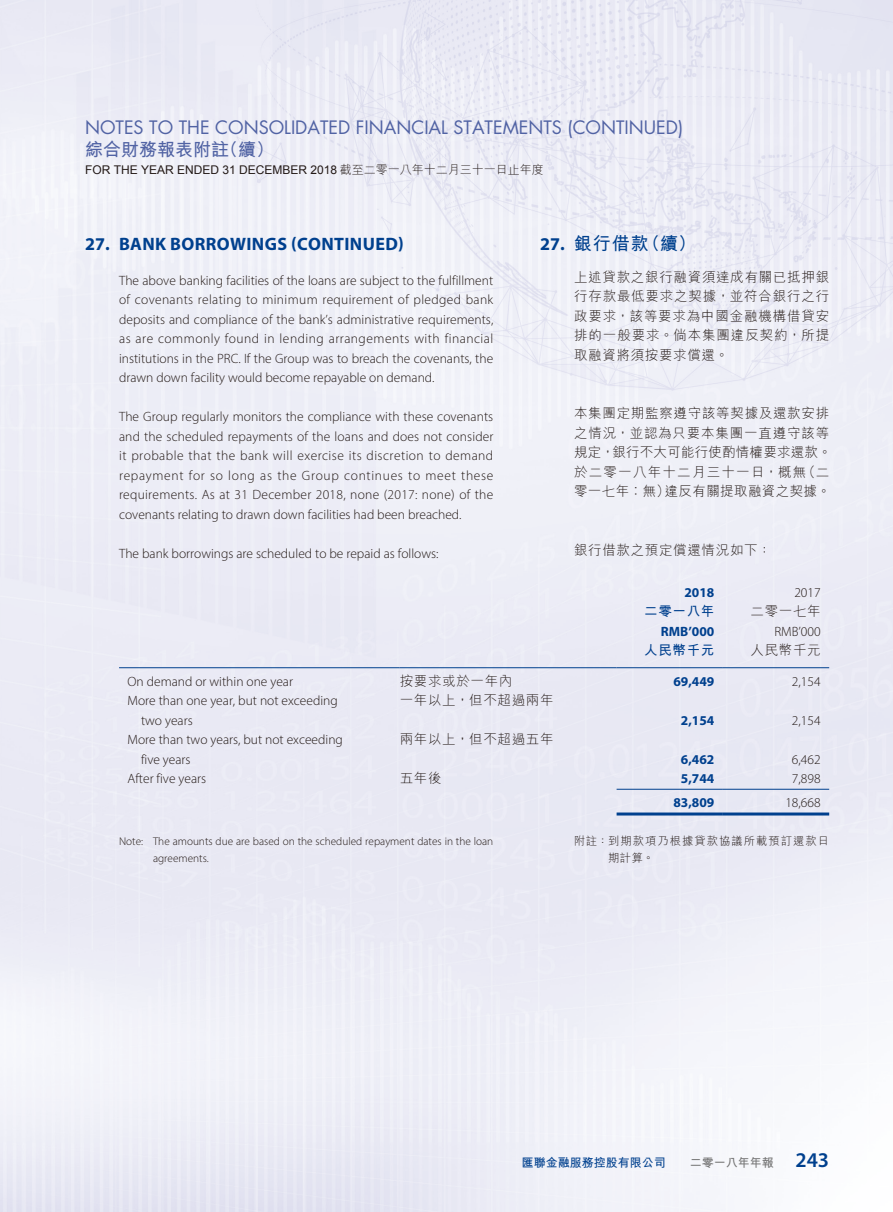
<style>
.page{position:relative;width:893px;height:1212px;background:#fff}
.page>*{position:absolute;margin:0;border:0;box-sizing:border-box;transform-origin:0 0}
.t1{font:18px "Futura Std";color:#5163a4}
.t2{font:700 18px "Myriad Pro";letter-spacing:.02em;color:#00408e}
.t3{font:700 18px "M Hei HK";color:#5163a4}
.t4{font:700 18px "M Hei HK";color:#00408e}
.t5{font:300 13.5px/19.5px "Myriad Pro";color:#231916;text-align:justify}
.t6{font:300 13.5px/19.5px "M Hei HK";letter-spacing:.05em;color:#231916;text-align:justify}
.t7{font:700 13.5px "Myriad Pro";color:#00408e}
.t8{font:700 13.5px "M Hei HK";letter-spacing:.05em;color:#00408e}
.t9{font:12px "Arial";color:#231916}
.t10{font:700 12px "M Hei HK";color:#00408e}
.t11{font:700 12px "M Hei HK";color:#727272}
.t12{font:300 11.25px/16.5px "Myriad Pro";color:#231916}
.t13{font:300 11.25px/16.5px "M Hei HK";letter-spacing:.095em;color:#231916}
.s1{font-family:"M Hei HK";font-weight:300}
.s2{font-family:"Myriad Pro"}
.s3{font-family:"Myriad Pro";font-weight:600;font-size:21px;color:#00408e}
</style>
<div class="page">
<img style="left:0;top:0;width:893px;height:1212px">
<hr style="left:119px;top:667px;width:281px;height:1px;background:#00408e">
<hr style="left:400px;top:667px;width:217px;height:1px;background:#00408e">
<hr style="left:617px;top:667px;width:106px;height:1px;background:#00408e">
<hr style="left:723px;top:667px;width:106px;height:1px;background:#00408e">
<hr style="left:617px;top:789px;width:106px;height:1px;background:#00408e">
<hr style="left:723px;top:789px;width:106px;height:1px;background:#00408e">
<hr style="left:617px;top:812px;width:106px;height:3px;background:#00408e">
<hr style="left:723px;top:812px;width:106px;height:3px;background:#00408e">
<h1 class="t1" style="left:85px;top:116px;width:600px">NOTES TO THE CONSOLIDATED FINANCIAL STATEMENTS (CONTINUED)</h1>
<h1 class="t3" style="left:85px;top:136px;width:190px">綜合財務報表附註（續）</h1>
<p class="t9" style="left:85px;top:162px;width:460px">FOR THE YEAR ENDED 31 DECEMBER 2018 <span class="s1">截至二零一八年十二月三十一日止年度</span></p>
<h1 class="t2" style="left:85px;top:232px;width:320px">27. BANK BORROWINGS (CONTINUED)</h1>
<p class="t5" style="left:119px;top:271px;width:376px">The above banking facilities of the loans are subject to the fulfillment of covenants relating to minimum requirement of pledged bank deposits and compliance of the bank’s administrative requirements, as are commonly found in lending arrangements with financial institutions in the PRC. If the Group was to breach the covenants, the drawn down facility would become repayable on demand.</p>
<p class="t5" style="left:119px;top:407px;width:376px">The Group regularly monitors the compliance with these covenants and the scheduled repayments of the loans and does not consider it probable that the bank will exercise its discretion to demand repayment for so long as the Group continues to meet these requirements. As at 31 December 2018, none (2017: none) of the covenants relating to drawn down facilities had been breached.</p>
<p class="t5" style="left:119px;top:543px;width:321px">The bank borrowings are scheduled to be repaid as follows:</p>
<h1 class="t4" style="left:540px;top:230px;width:157px"><span class="s2">27.</span> 銀行借款（續）</h1>
<p class="t6" style="left:574px;top:267px;width:257px">上述貸款之銀行融資須達成有關已抵押銀行存款最低要求之契據，並符合銀行之行政要求，該等要求為中國金融機構借貸安排的一般要求。倘本集團違反契約，所提取融資將須按要求償還。</p>
<p class="t6" style="left:574px;top:403px;width:259px;text-align:left">本集團定期監察遵守該等契據及還款安排之情況，並認為只要本集團一直遵守該等規定，銀行不大可能行使酌情權要求還款。於二零一八年十二月三十一日，概無（二零一七年︰無）違反有關提取融資之契據。</p>
<p class="t6" style="left:574px;top:540px;width:199px">銀行借款之預定償還情況如下：</p>
<p class="t7" style="left:684px;top:584px;width:31px">2018</p>
<p class="t5" style="left:794px;top:582px;width:28px">2017</p>
<p class="t8" style="left:644px;top:602px;width:72px">二零一八年</p>
<p class="t6" style="left:750px;top:601px;width:72px">二零一七年</p>
<p class="t7" style="left:661px;top:622px;width:55px">RMB’000</p>
<p class="t5" style="left:774px;top:621px;width:48px">RMB’000</p>
<p class="t8" style="left:644px;top:641px;width:72px">人民幣千元</p>
<p class="t6" style="left:750px;top:640px;width:72px">人民幣千元</p>
<p class="t5" style="left:128px;top:671px;width:167px">On demand or within one year</p>
<p class="t6" style="left:400px;top:671px;width:114px">按要求或於一年內</p>
<p class="t7" style="left:673px;top:672px;width:42px">69,449</p>
<p class="t5" style="left:792px;top:671px;width:30px">2,154</p>
<p class="t5" style="left:141px;top:691px;width:198px;text-indent:-13px">More than one year, but not exceeding two years</p>
<p class="t6" style="left:400px;top:690px;width:155px">一年以上，但不超過兩年</p>
<p class="t7" style="left:681px;top:711px;width:35px">2,154</p>
<p class="t5" style="left:792px;top:710px;width:30px">2,154</p>
<p class="t5" style="left:141px;top:730px;width:203px;text-indent:-13px">More than two years, but not exceeding five years</p>
<p class="t6" style="left:400px;top:729px;width:155px">兩年以上，但不超過五年</p>
<p class="t7" style="left:681px;top:750px;width:35px">6,462</p>
<p class="t5" style="left:792px;top:749px;width:30px">6,462</p>
<p class="t5" style="left:128px;top:769px;width:80px">After five years</p>
<p class="t6" style="left:400px;top:768px;width:43px">五年後</p>
<p class="t7" style="left:681px;top:770px;width:35px">5,744</p>
<p class="t5" style="left:792px;top:769px;width:30px">7,898</p>
<p class="t7" style="left:673px;top:794px;width:42px">83,809</p>
<p class="t5" style="left:785px;top:793px;width:37px">18,668</p>
<p class="t12" style="left:153px;top:833px;width:342px;text-indent:-34px">Note: The amounts due are based on the scheduled repayment dates in the loan agreements.</p>
<p class="t13" style="left:608px;top:833px;width:223px;text-indent:-34px">附註：到期款項乃根據貸款協議所載預訂還款日期計算。</p>
<p class="t10" style="left:522px;top:1154px;width:145px">匯聯金融服務控股有限公司</p>
<p class="t11" style="left:690px;top:1154px;width:141px">二零一八年年報 <span class="s3">243</span></p>
</div>
